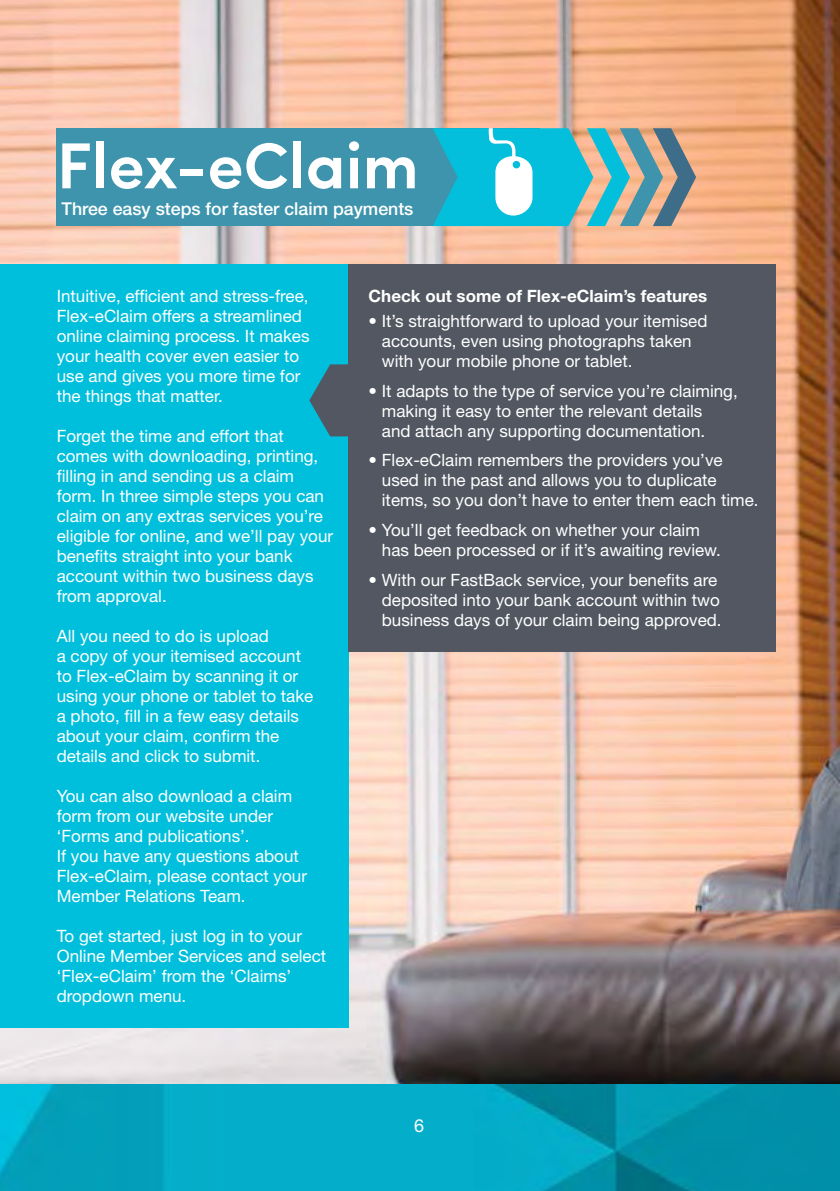
<style>
.page{position:relative;width:840px;height:1191px;background:#fff}
.page>*{position:absolute;margin:0;border:0;box-sizing:border-box;transform-origin:0 0}
.t1{font:18px "Helvetica Neue LT Std";color:#fff}
.t2{font:500 17.8px "Helvetica Neue LT Std";color:#fff}
.t3{font:17px/20px "Helvetica Neue LT Std";color:#fff}
.t4{font:700 17px "Helvetica Neue LT Std";color:#fff}
</style>
<div class="page">
<img style="left:0;top:0;width:840px;height:1191px">
<svg style="left:0;top:1083px;width:839px;height:108px;background:#03a0ba"></svg>
<div style="left:0;top:264px;width:348px;height:764px;background:#00bfdc"></div>
<div style="left:348px;top:264px;width:427px;height:388px;background:#525761"></div>
<svg style="left:309px;top:364px;width:39px;height:72px"></svg>
<div style="left:57px;top:128px;width:482px;height:98px;background:#3d94ac"></div>
<svg style="left:62px;top:143px;width:28px;height:45px"></svg>
<div style="left:96px;top:141px;width:8px;height:47px;background:#fff"></div>
<svg style="left:111px;top:157px;width:66px;height:32px"></svg>
<div style="left:180px;top:169px;width:23px;height:7px;background:#fff"></div>
<svg style="left:210px;top:143px;width:77px;height:46px"></svg>
<div style="left:293px;top:141px;width:8px;height:47px;background:#fff"></div>
<svg style="left:308px;top:157px;width:33px;height:32px"></svg>
<svg style="left:349px;top:141px;width:10px;height:47px"></svg>
<svg style="left:367px;top:157px;width:47px;height:31px"></svg>
<svg style="left:433px;top:128px;width:262px;height:98px;background:#58b6c1"></svg>
<div style="left:512px;top:161px;width:8px;height:7px;background:#03bfdc;border-radius:50%"></div>
<p class="t2" style="left:61px;top:198px;width:353px">Three easy steps for faster claim payments</p>
<p class="t3" style="left:57px;top:286px;width:254px">Intuitive, efficient and stress-free,<br>Flex-eClaim offers a streamlined online claiming process. It makes your health cover even easier to use and gives you more time for the things that matter.</p>
<p class="t3" style="left:57px;top:426px;width:278px">Forget the time and effort that comes with downloading, printing, filling in and sending us a claim form. In three simple steps you can claim on any extras services you’re eligible for online, and we’ll pay your benefits straight into your bank account within two business days from approval.</p>
<p class="t3" style="left:57px;top:626px;width:258px">All you need to do is upload<br>a copy of your itemised account to Flex-eClaim by scanning it or using your phone or tablet to take a photo, fill in a few easy details about your claim, confirm the details and click to submit.</p>
<p class="t3" style="left:57px;top:786px;width:251px">You can also download a claim form from our website under ‘Forms and publications’.<br>If you have any questions about<br>Flex-eClaim, please contact your<br>Member Relations Team.</p>
<p class="t3" style="left:57px;top:926px;width:271px">To get started, just log in to your<br>Online Member Services and select ‘Flex-eClaim’ from the ‘Claims’ dropdown menu.</p>
<p class="t4" style="left:368px;top:285px;width:340px">Check out some of Flex-eClaim’s features</p>
<p class="t3" style="left:381px;top:311px;width:327px;text-indent:-13px">• It’s straightforward to upload your itemised accounts, even using photographs taken with your mobile phone or tablet.</p>
<p class="t3" style="left:381px;top:380px;width:357px;text-indent:-13px">• It adapts to the type of service you’re claiming, making it easy to enter the relevant details<br>and attach any supporting documentation.</p>
<p class="t3" style="left:381px;top:450px;width:378px;text-indent:-13px">• Flex-eClaim remembers the providers you’ve used in the past and allows you to duplicate items, so you don’t have to enter them each time.</p>
<p class="t3" style="left:381px;top:520px;width:340px;text-indent:-13px">• You’ll get feedback on whether your claim has been processed or if it’s awaiting review.</p>
<p class="t3" style="left:381px;top:569px;width:341px;text-indent:-13px">• With our FastBack service, your benefits are deposited into your bank account within two business days of your claim being approved.</p>
<p class="t1" style="left:414px;top:1114px;width:12px">6</p>
</div>
